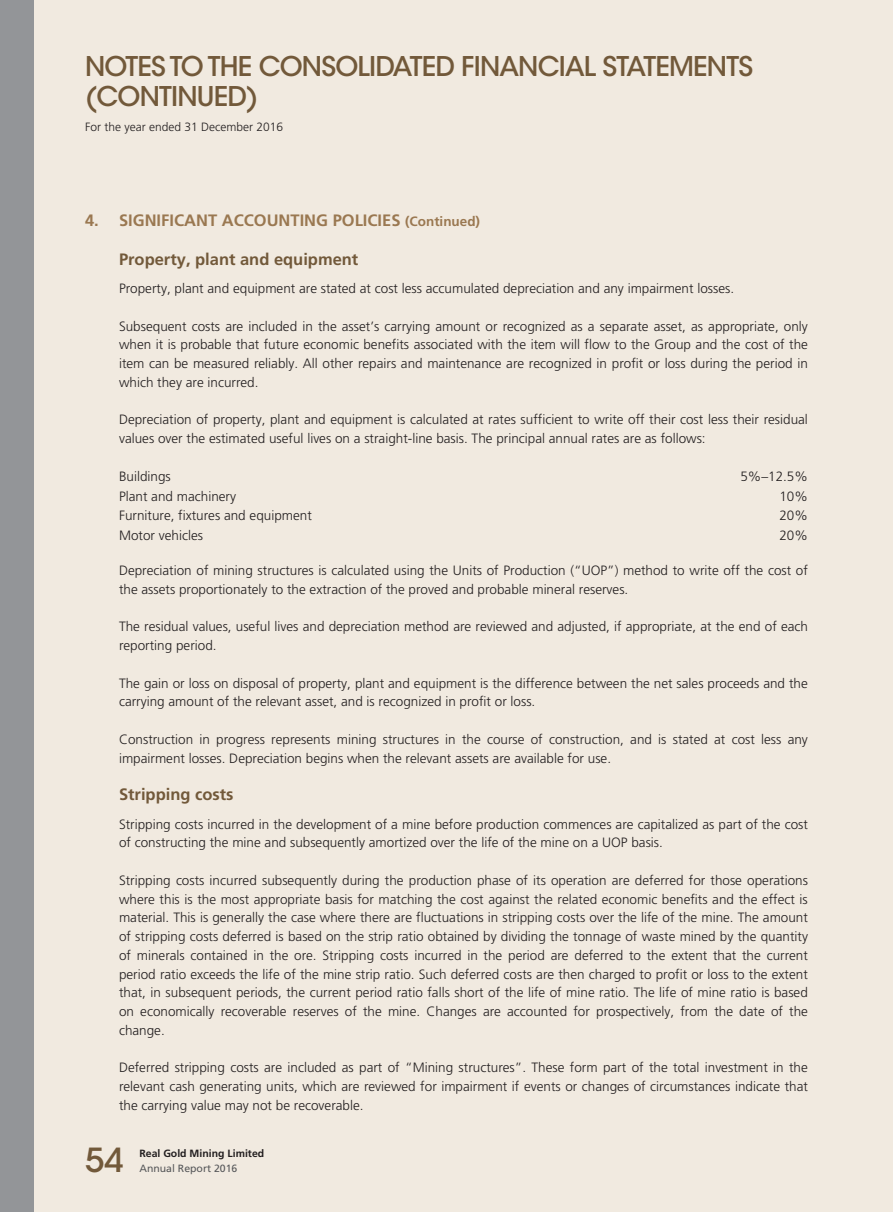
<style>
.page{position:relative;width:893px;height:1212px;background:#fff}
.page>*{position:absolute;margin:0;border:0;box-sizing:border-box;transform-origin:0 0}
.t1{font:500 33px "ITC Avant Garde Std";color:#72593a}
.t2{font:500 27px/30px "ITC Avant Garde Std";letter-spacing:-.03em;color:#72593a}
.t3{font:700 16.5px "Frutiger LT Std";color:#9a7851}
.t4{font:700 16.5px "Frutiger LT Std";color:#72593a}
.t5{font:300 13.5px/18.8px "Frutiger LT Std";color:#231f20}
.t6{font:300 12px "Frutiger LT Std";color:#231f20}
.t7{font:700 10.5px "Frutiger LT Std";color:#231f20}
.t8{font:10.5px "Frutiger LT Std";color:#57585a}
.s1{font-size:13.5px}
</style>
<div class="page">
<div style="left:0;top:0;width:34px;height:1212px;background:#939598"></div>
<h2 class="t2" style="left:85px;top:51px;width:670px">NOTES TO THE CONSOLIDATED FINANCIAL STATEMENTS (CONTINUED)</h2>
<p class="t6" style="left:85px;top:120px;width:200px">For the year ended 31 December 2016</p>
<p class="t3" style="left:85px;top:211px;width:397px">4. SIGNIFICANT ACCOUNTING POLICIES <span class="s1">(Continued)</span></p>
<p class="t4" style="left:119px;top:249px;width:241px">Property, plant and equipment</p>
<p class="t5" style="left:119px;top:279px;width:617px">Property, plant and equipment are stated at cost less accumulated depreciation and any impairment losses.</p>
<p class="t5" style="left:119px;top:317px;width:690px;text-align:justify">Subsequent costs are included in the asset’s carrying amount or recognized as a separate asset, as appropriate, only when it is probable that future economic benefits associated with the item will flow to the Group and the cost of the item can be measured reliably. All other repairs and maintenance are recognized in profit or loss during the period in which they are incurred.</p>
<p class="t5" style="left:119px;top:410px;width:690px">Depreciation of property, plant and equipment is calculated at rates sufficient to write off their cost less their residual values over the estimated useful lives on a straight-line basis. The principal annual rates are as follows:</p>
<p class="t5" style="left:119px;top:467px;width:53px">Buildings</p>
<p class="t5" style="left:740px;top:467px;width:69px">5%–12.5%</p>
<p class="t5" style="left:119px;top:487px;width:119px">Plant and machinery</p>
<p class="t5" style="left:779px;top:487px;width:30px">10%</p>
<p class="t5" style="left:119px;top:506px;width:194px">Furniture, fixtures and equipment</p>
<p class="t5" style="left:779px;top:506px;width:30px">20%</p>
<p class="t5" style="left:119px;top:526px;width:85px">Motor vehicles</p>
<p class="t5" style="left:779px;top:526px;width:30px">20%</p>
<p class="t5" style="left:119px;top:561px;width:690px">Depreciation of mining structures is calculated using the Units of Production (“UOP”) method to write off the cost of the assets proportionately to the extraction of the proved and probable mineral reserves.</p>
<p class="t5" style="left:119px;top:617px;width:690px">The residual values, useful lives and depreciation method are reviewed and adjusted, if appropriate, at the end of each reporting period.</p>
<p class="t5" style="left:119px;top:674px;width:690px">The gain or loss on disposal of property, plant and equipment is the difference between the net sales proceeds and the carrying amount of the relevant asset, and is recognized in profit or loss.</p>
<p class="t5" style="left:119px;top:730px;width:690px">Construction in progress represents mining structures in the course of construction, and is stated at cost less any impairment losses. Depreciation begins when the relevant assets are available for use.</p>
<p class="t4" style="left:119px;top:785px;width:116px">Stripping costs</p>
<p class="t5" style="left:119px;top:815px;width:690px">Stripping costs incurred in the development of a mine before production commences are capitalized as part of the cost of constructing the mine and subsequently amortized over the life of the mine on a UOP basis.</p>
<p class="t5" style="left:119px;top:871px;width:690px;text-align:justify">Stripping costs incurred subsequently during the production phase of its operation are deferred for those operations where this is the most appropriate basis for matching the cost against the related economic benefits and the effect is material. This is generally the case where there are fluctuations in stripping costs over the life of the mine. The amount of stripping costs deferred is based on the strip ratio obtained by dividing the tonnage of waste mined by the quantity of minerals contained in the ore. Stripping costs incurred in the period are deferred to the extent that the current period ratio exceeds the life of the mine strip ratio. Such deferred costs are then charged to profit or loss to the extent that, in subsequent periods, the current period ratio falls short of the life of mine ratio. The life of mine ratio is based on economically recoverable reserves of the mine. Changes are accounted for prospectively, from the date of the change.</p>
<p class="t5" style="left:119px;top:1058px;width:690px;text-align:justify">Deferred stripping costs are included as part of “Mining structures”. These form part of the total investment in the relevant cash generating units, which are reviewed for impairment if events or changes of circumstances indicate that the carrying value may not be recoverable.</p>
<h1 class="t1" style="left:85px;top:1140px;width:40px">54</h1>
<p class="t7" style="left:139px;top:1147px;width:126px">Real Gold Mining Limited</p>
<p class="t8" style="left:139px;top:1162px;width:100px">Annual Report 2016</p>
</div>
